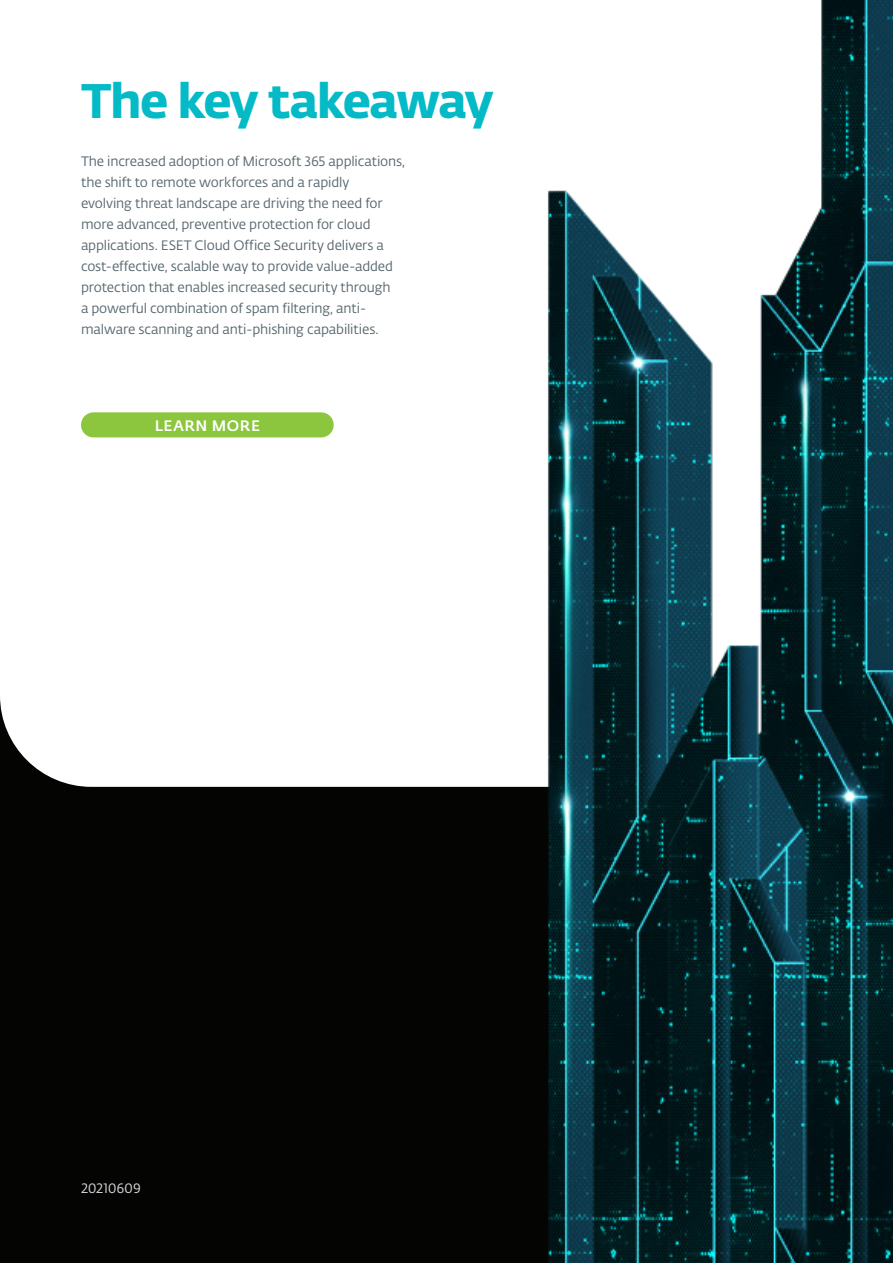
<style>
.page{position:relative;width:893px;height:1263px;background:#fff}
.page>*{position:absolute;margin:0;border:0;box-sizing:border-box;transform-origin:0 0}
.Paragraph_Style_3{font:48px "Fedra Sans Alt Pro Bold LF";letter-spacing:-.03em;color:#03bac6}
.t1{font:15px "Fedra Sans Alt Pro Med LF";letter-spacing:.03em;color:#fff}
.Paragraph_Style_6{font:13.5px/21px "Fedra Sans Alt Pro Book LF";letter-spacing:-.01em;color:#56666e}
.Paragraph_Style_4{font:13.5px "Fedra Sans Alt Pro Book LF";letter-spacing:-.015em;color:#d9dadc}
</style>
<div class="page">
<div style="left:0;top:612px;width:893px;height:651px;background:#040503"></div>
<svg style="left:0;top:413px;width:517px;height:374px"></svg>
<img style="left:517px;top:0;width:376px;height:1263px">
<div style="left:81px;top:412px;width:253px;height:25px;background:#8bc63e;border-radius:13px"></div>
<p class="Paragraph_Style_3" style="left:81px;top:63px;width:414px">The key takeaway</p>
<p class="Paragraph_Style_6" style="left:81px;top:150px;width:326px">The increased adoption of Microsoft 365 applications, the shift to remote workforces and a rapidly<br>evolving threat landscape are driving the need for more advanced, preventive protection for cloud applications. ESET Cloud Office Security delivers a cost-effective, scalable way to provide value-added protection that enables increased security through<br>a powerful combination of spam filtering, anti&shy;malware scanning and anti-phishing capabilities.</p>
<p class="t1" style="left:155px;top:414px;width:107px">LEARN MORE</p>
<p class="Paragraph_Style_4" style="left:81px;top:1178px;width:61px">20210609</p>
</div>
